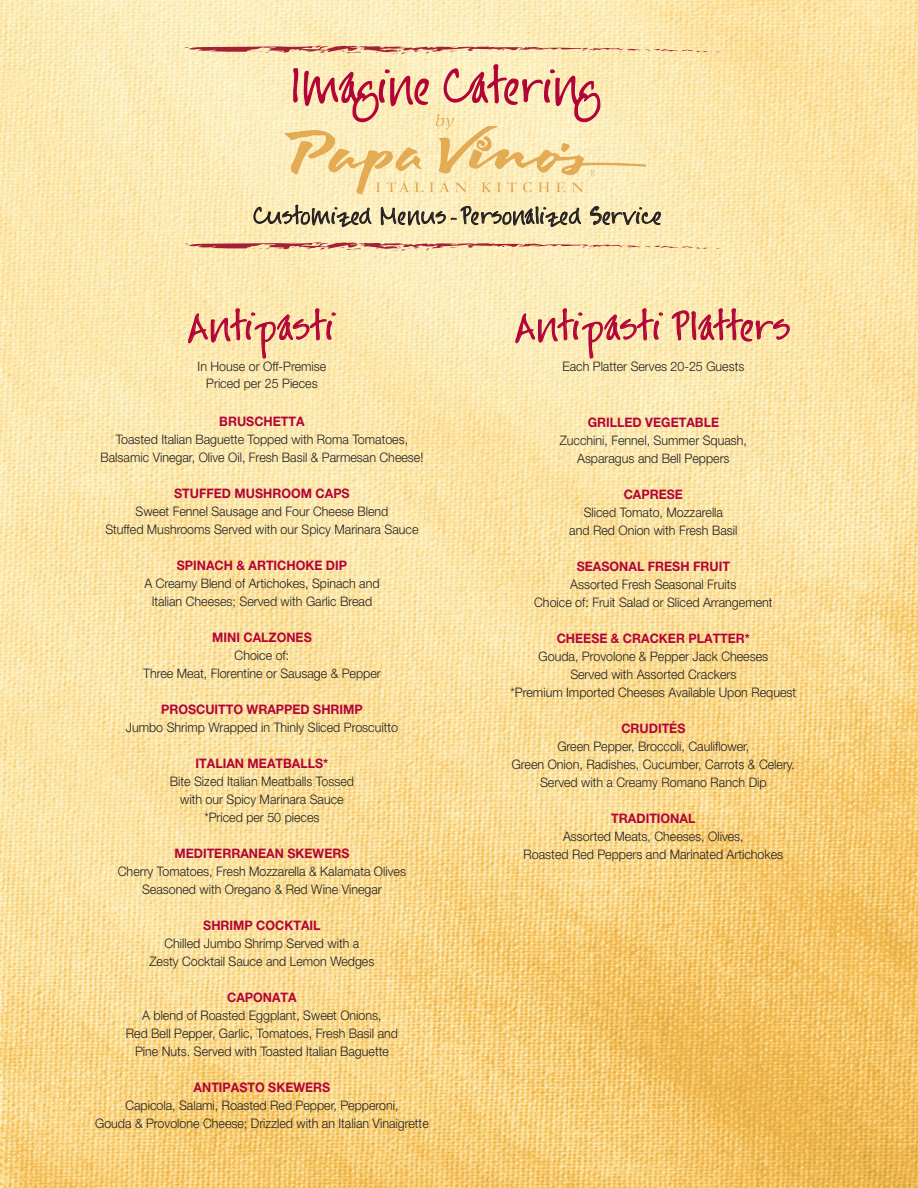
<style>
.page{position:relative;width:918px;height:1188px;background:#fff}
.page>*{position:absolute;margin:0;border:0;box-sizing:border-box;transform-origin:0 0}
.t1{font:31.8px "Jayne Print Hand";color:#b30437}
.t2{font:31.8px "Jayne Print Hand";letter-spacing:.025em;color:#b30437}
.t3{font:19.05px "Jayne Print Hand";color:#231f20}
.t4{font:300 13.05px/18px "Helvetica Neue";color:#231f20;text-align:center;scale:.95 1}
.t5{font:700 13.05px "Helvetica Neue";color:#b30437;scale:.95 1}
.s1{font-family:"Stephanie Marie JF"}
</style>
<div class="page">
<img style="left:0;top:0;width:918px;height:1188px">
<img style="left:282px;top:127px;width:380px;height:77px">
<svg style="left:292px;top:63px;width:309px;height:66px;background:#eec3a3"></svg>
<svg style="left:253px;top:204px;width:119px;height:23px;background:#c7bb96"></svg>
<svg style="left:381px;top:206px;width:200px;height:29px;background:#d4c79f"></svg>
<svg style="left:590px;top:206px;width:71px;height:19px"></svg>
<svg style="left:184px;top:242px;width:606px;height:118px;background:#f7ddad"></svg>
<svg style="left:184px;top:45px;width:525px;height:9px;background:#e6b997"></svg>
<h2 class="t3" style="left:254px;top:206px;width:409px">Customized Menus <span class="s1">-</span> Personalized Service</h2>
<h1 class="t2" style="left:188px;top:310px;width:149px">Antipasti</h1>
<p class="t4" style="left:198px;top:358px;width:137px;line-height:16.5px">In House or Off-Premise<br>Priced per 25 Pieces</p>
<p class="t5" style="left:219px;top:413px;width:91px">BRUSCHETTA</p>
<p class="t4" style="left:101px;top:430px;width:341px">Toasted Italian Baguette Topped with Roma Tomatoes,<br>Balsamic Vinegar, Olive Oil, Fresh Basil &amp; Parmesan Cheese!</p>
<p class="t5" style="left:174px;top:485px;width:186px">STUFFED MUSHROOM CAPS</p>
<p class="t4" style="left:105px;top:502px;width:331px">Sweet Fennel Sausage and Four Cheese Blend<br>Stuffed Mushrooms Served with our Spicy Marinara Sauce</p>
<p class="t5" style="left:177px;top:557px;width:181px">SPINACH &amp; ARTICHOKE DIP</p>
<p class="t4" style="left:144px;top:574px;width:249px">A Creamy Blend of Artichokes, Spinach and<br>Italian Cheeses; Served with Garlic Bread</p>
<p class="t5" style="left:212px;top:629px;width:106px">MINI CALZONES</p>
<p class="t4" style="left:143px;top:646px;width:252px">Choice of:<br>Three Meat, Florentine or Sausage &amp; Pepper</p>
<p class="t5" style="left:161px;top:701px;width:214px">PROSCUITTO WRAPPED SHRIMP</p>
<p class="t4" style="left:126px;top:718px;width:288px">Jumbo Shrimp Wrapped in Thinly Sliced Proscuitto</p>
<p class="t5" style="left:196px;top:755px;width:141px">ITALIAN MEATBALLS*</p>
<p class="t4" style="left:170px;top:772px;width:195px">Bite Sized Italian Meatballs Tossed with our Spicy Marinara Sauce *Priced per 50 pieces</p>
<p class="t5" style="left:174px;top:845px;width:186px">MEDITERRANEAN SKEWERS</p>
<p class="t4" style="left:118px;top:862px;width:305px">Cherry Tomatoes, Fresh Mozzarella &amp; Kalamata Olives<br>Seasoned with Oregano &amp; Red Wine Vinegar</p>
<p class="t5" style="left:203px;top:917px;width:125px">SHRIMP COCKTAIL</p>
<p class="t4" style="left:149px;top:934px;width:238px">Chilled Jumbo Shrimp Served with a<br>Zesty Cocktail Sauce and Lemon Wedges</p>
<p class="t5" style="left:227px;top:989px;width:75px">CAPONATA</p>
<p class="t4" style="left:126px;top:1006px;width:288px">A blend of Roasted Eggplant, Sweet Onions,<br>Red Bell Pepper, Garlic, Tomatoes, Fresh Basil and<br>Pine Nuts. Served with Toasted Italian Baguette</p>
<p class="t5" style="left:194px;top:1079px;width:145px">ANTIPASTO SKEWERS</p>
<p class="t4" style="left:95px;top:1096px;width:353px">Capicola, Salami, Roasted Red Pepper, Pepperoni,<br>Gouda &amp; Provolone Cheese; Drizzled with an Italian Vinaigrette</p>
<h1 class="t1" style="left:516px;top:310px;width:277px">Antipasti Platters</h1>
<p class="t4" style="left:562px;top:357px;width:193px">Each Platter Serves 20-25 Guests</p>
<p class="t5" style="left:588px;top:414px;width:140px">GRILLED VEGETABLE</p>
<p class="t4" style="left:560px;top:431px;width:199px">Zucchini, Fennel, Summer Squash,<br>Asparagus and Bell Peppers</p>
<p class="t5" style="left:624px;top:486px;width:64px">CAPRESE</p>
<p class="t4" style="left:569px;top:503px;width:179px">Sliced Tomato, Mozzarella<br>and Red Onion with Fresh Basil</p>
<p class="t5" style="left:577px;top:558px;width:163px">SEASONAL FRESH FRUIT</p>
<p class="t4" style="left:534px;top:575px;width:252px">Assorted Fresh Seasonal Fruits<br>Choice of: Fruit Salad or Sliced Arrangement</p>
<p class="t5" style="left:557px;top:630px;width:205px">CHEESE &amp; CRACKER PLATTER*</p>
<p class="t4" style="left:511px;top:647px;width:302px">Gouda, Provolone &amp; Pepper Jack Cheeses<br>Served with Assorted Crackers<br>*Premium Imported Cheeses Available Upon Request</p>
<p class="t5" style="left:621px;top:720px;width:69px">CRUDITÉS</p>
<p class="t4" style="left:512px;top:737px;width:300px">Green Pepper, Broccoli, Cauliflower,<br>Green Onion, Radishes, Cucumber, Carrots &amp; Celery.<br>Served with a Creamy Romano Ranch Dip</p>
<p class="t5" style="left:611px;top:810px;width:90px">TRADITIONAL</p>
<p class="t4" style="left:524px;top:827px;width:275px">Assorted Meats, Cheeses, Olives,<br>Roasted Red Peppers and Marinated Artichokes</p>
</div>
